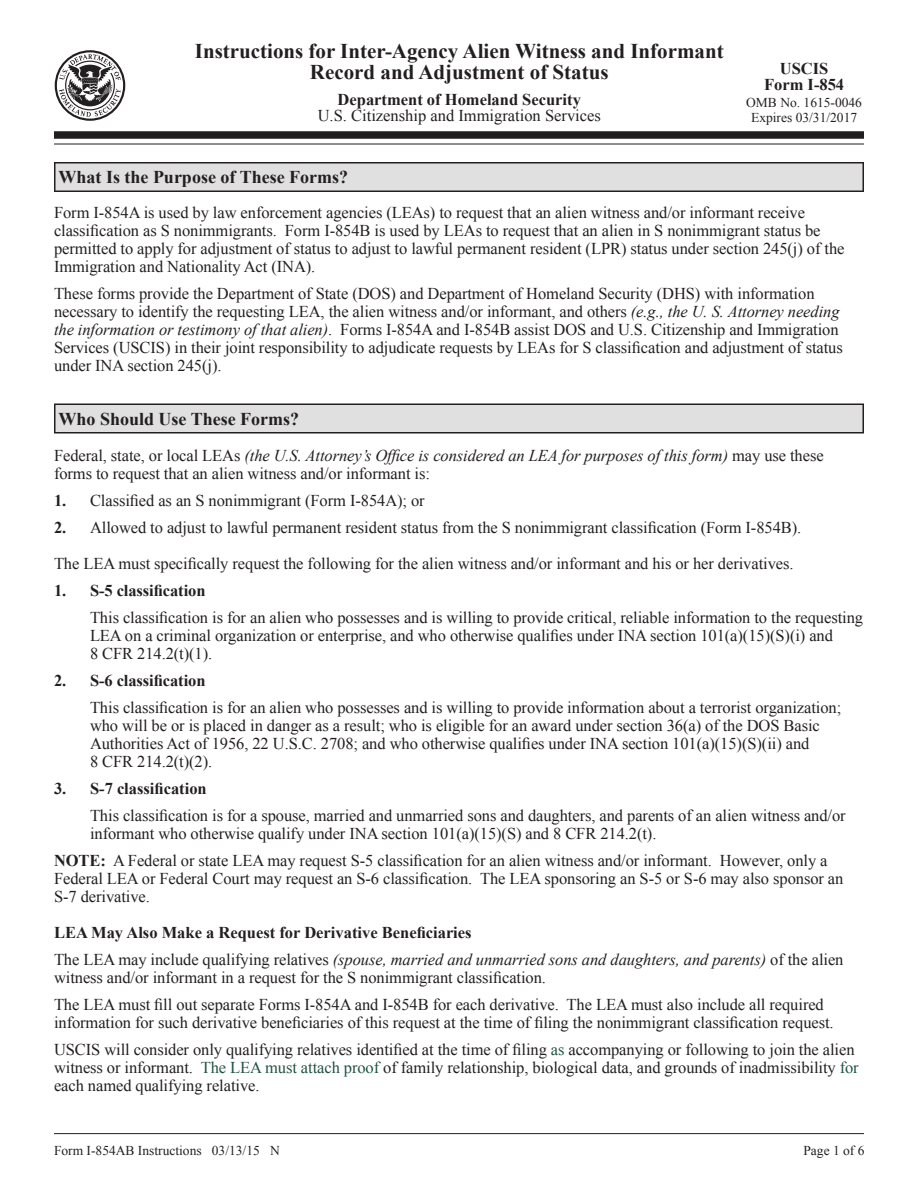
<style>
.page{position:relative;width:918px;height:1188px;background:#fff}
.page>*{position:absolute;margin:0;border:0;box-sizing:border-box;transform-origin:0 0}
.t1{font:700 21px/21px "Times New Roman";color:#231f20;text-align:center}
.Header_First_Page__F{font:700 18px "Times New Roman";color:#231f20}
.Header_1{font:700 18px "Times New Roman";color:#231f20}
.Body_Copy_-_1{font:16.5px/18px "Times New Roman";letter-spacing:-.005em;color:#231f20}
.Indent_Body_-_1{font:16.5px/18px "Times New Roman";letter-spacing:-.005em;color:#231f20}
.Indent_-_1{font:16.5px "Times New Roman";letter-spacing:-.005em;color:#231f20}
.Body_Copy_-_1A{font:16.5px "Times New Roman";letter-spacing:-.005em;color:#231f20}
.Subhead_2{font:700 16.5px/16.5px "Times New Roman";color:#231f20;text-align:center}
.Indent_-_1-2{font:700 16.5px "Times New Roman";letter-spacing:-.005em;color:#231f20}
.Subhead_1{font:700 16.5px "Times New Roman";color:#231f20}
.t2{font:13.5px/15px "Times New Roman";color:#231f20;text-align:center}
.s1{font-style:italic}
.s2{font-weight:700}
.s3{color:#20543f}
</style>
<div class="page">
<svg style="left:55px;top:50px;width:70px;height:71px"></svg>
<div style="left:54px;top:131px;width:810px;height:8px;background:#231f20"></div>
<hr style="left:54px;top:144px;width:810px;height:1px;background:#231f20">
<hr style="left:54px;top:1133px;width:810px;height:1px;background:#231f20">
<div style="left:54px;top:162px;width:810px;height:30px;background:#817f80"></div>
<div style="left:56px;top:164px;width:806px;height:26px;background:#e0e0e0"></div>
<div style="left:54px;top:404px;width:810px;height:30px;background:#231f20"></div>
<div style="left:56px;top:405px;width:806px;height:27px;background:#e0e0e0"></div>
<p class="t1" style="left:195px;top:40px;width:530px">Instructions for Inter-Agency Alien Witness and Informant<br>Record and Adjustment of Status</p>
<p class="Subhead_2" style="left:338px;top:91px;width:245px">Department of Homeland Security</p>
<p class="Body_Copy_-_1" style="left:318px;top:107px;width:285px">U.S. Citizenship and Immigration Services</p>
<p class="Subhead_2" style="left:764px;top:59px;width:82px">USCIS<br>Form I-854</p>
<p class="t2" style="left:746px;top:94px;width:117px">OMB No. 1615-0046<br>Expires 03/31/2017</p>
<p class="Header_First_Page__F" style="left:58px;top:165px;width:291px">What Is the Purpose of These Forms?</p>
<p class="Body_Copy_-_1" style="left:54px;top:203px;width:792px">Form I-854A is used by law enforcement agencies (LEAs) to request that an alien witness and/or informant receive classification as S nonimmigrants. Form I-854B is used by LEAs to request that an alien in S nonimmigrant status be permitted to apply for adjustment of status to adjust to lawful permanent resident (LPR) status under section 245(j) of the Immigration and Nationality Act (INA).</p>
<p class="Body_Copy_-_1" style="left:54px;top:284px;width:790px">These forms provide the Department of State (DOS) and Department of Homeland Security (DHS) with information necessary to identify the requesting LEA, the alien witness and/or informant, and others <span class="s1">(e.g., the U. S. Attorney needing the information or testimony of that alien)</span>. Forms I-854A and I-854B assist DOS and U.S. Citizenship and Immigration Services (USCIS) in their joint responsibility to adjudicate requests by LEAs for S classification and adjustment of status under INA section 245(j).</p>
<p class="Header_1" style="left:58px;top:406px;width:242px">Who Should Use These Forms?</p>
<p class="Body_Copy_-_1" style="left:54px;top:446px;width:771px">Federal, state, or local LEAs <span class="s1">(the U.S. Attorney’s Office is considered an LEA for purposes of this form)</span> may use these forms to request that an alien witness and/or informant is:</p>
<p class="Indent_-_1" style="left:54px;top:489px;width:372px"><span class="s2">1.</span> Classified as an S nonimmigrant (Form I-854A); or</p>
<p class="Indent_-_1" style="left:54px;top:516px;width:749px"><span class="s2">2.</span> Allowed to adjust to lawful permanent resident status from the S nonimmigrant classification (Form I-854B).</p>
<p class="Body_Copy_-_1A" style="left:54px;top:552px;width:741px">The LEA must specifically request the following for the alien witness and/or informant and his or her derivatives.</p>
<p class="Indent_-_1-2" style="left:54px;top:579px;width:153px">1. S-5 classification</p>
<p class="Indent_Body_-_1" style="left:90px;top:608px;width:775px">This classification is for an alien who possesses and is willing to provide critical, reliable information to the requesting<br>LEA on a criminal organization or enterprise, and who otherwise qualifies under INA section 101(a)(15)(S)(i) and<br>8 CFR 214.2(t)(1).</p>
<p class="Indent_-_1-2" style="left:54px;top:669px;width:153px">2. S-6 classification</p>
<p class="Indent_Body_-_1" style="left:90px;top:698px;width:753px">This classification is for an alien who possesses and is willing to provide information about a terrorist organization; who will be or is placed in danger as a result; who is eligible for an award under section 36(a) of the DOS Basic Authorities Act of 1956, 22 U.S.C. 2708; and who otherwise qualifies under INA section 101(a)(15)(S)(ii) and<br>8 CFR 214.2(t)(2).</p>
<p class="Subhead_1" style="left:54px;top:777px;width:154px">3. S-7 classification</p>
<p class="Indent_Body_-_1" style="left:90px;top:806px;width:757px">This classification is for a spouse, married and unmarried sons and daughters, and parents of an alien witness and/or informant who otherwise qualify under INA section 101(a)(15)(S) and 8 CFR 214.2(t).</p>
<p class="Body_Copy_-_1" style="left:54px;top:851px;width:791px"><span class="s2">NOTE:</span> A Federal or state LEA may request S-5 classification for an alien witness and/or informant. However, only a<br>Federal LEA or Federal Court may request an S-6 classification. The LEA sponsoring an S-5 or S-6 may also sponsor an<br>S-7 derivative.</p>
<p class="Subhead_2" style="left:54px;top:923px;width:419px">LEA May Also Make a Request for Derivative Beneficiaries</p>
<p class="Body_Copy_-_1" style="left:54px;top:950px;width:791px">The LEA may include qualifying relatives <span class="s1">(spouse, married and unmarried sons and daughters, and parents)</span> of the alien witness and/or informant in a request for the S nonimmigrant classification.</p>
<p class="Body_Copy_-_1" style="left:54px;top:995px;width:781px">The LEA must fill out separate Forms I-854A and I-854B for each derivative. The LEA must also include all required information for such derivative beneficiaries of this request at the time of filing the nonimmigrant classification request.</p>
<p class="Body_Copy_-_1" style="left:54px;top:1040px;width:806px">USCIS will consider only qualifying relatives identified at the time of filing <span class="s3">as</span> accompanying or following to join the alien witness or informant. <span class="s3">The LEA must attach proof</span> of family relationship, biological data, and grounds of inadmissibility <span class="s3">for </span>each named qualifying relative.</p>
<p class="t2" style="left:54px;top:1143px;width:227px">Form I-854AB Instructions 03/13/15 N</p>
<p class="t2" style="left:803px;top:1143px;width:63px">Page 1 of 6</p>
</div>
